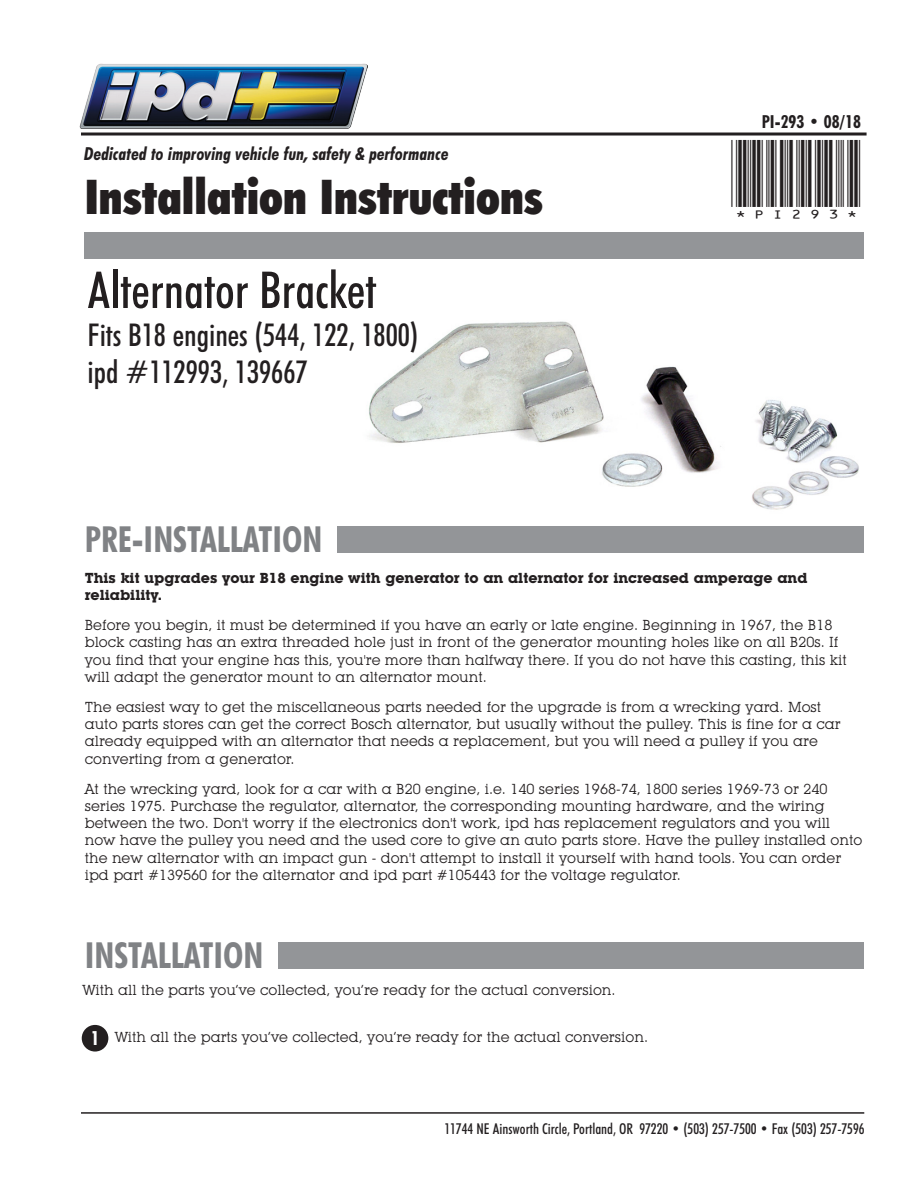
<style>
.page{position:relative;width:918px;height:1188px;background:#fff}
.page>*{position:absolute;margin:0;border:0;box-sizing:border-box;transform-origin:0 0}
.t1{font:500 condensed 51px "Futura BT";color:#231f20}
.t2{font:900 condensed 48px "Futura BT";color:#231f20}
.Head{font:700 condensed 36px "Futura BT";color:#808285}
.t3{font:500 condensed 31.5px "Futura BT";color:#231f20}
.Text{font:21.9px "ID Automation HC39 M";color:#231f20;scale:.87 1}
.t4{font:700 condensed 19.5px "Futura BT";color:#fff}
.t5{font:italic 700 condensed 18px "Futura BT";color:#231f20}
.t6{font:700 condensed 18px "Futura BT";color:#231f20}
.t7{font:500 condensed 15px "Futura BT";color:#231f20}
.Bullets{font:14.25px/17.1px "Lubalin Graph IT Cby BT";color:#231f20}
.Text-2{font:14.25px "Lubalin Graph IT Cby BT";color:#231f20}
.Bullets-2{font:700 14.25px/17.1px "Lubalin Graph IT Cby BT";color:#231f20}
</style>
<div class="page">
<img style="left:335px;top:306px;width:524px;height:234px">
<hr style="left:81px;top:133px;width:786px;height:3px;background:#231f20">
<hr style="left:81px;top:1112px;width:783px;height:2px;background:#231f20">
<div style="left:338px;top:526px;width:526px;height:28px;background:#939598"></div>
<div style="left:85px;top:232px;width:779px;height:27px;background:#939598"></div>
<div style="left:279px;top:942px;width:585px;height:27px;background:#939598"></div>
<div style="left:82px;top:1025px;width:26px;height:27px;background:#231f20;border-radius:50%"></div>
<img style="left:80px;top:63px;width:288px;height:66px">
<p class="t5" style="left:84px;top:143px;width:366px">Dedicated to improving vehicle fun, safety &amp; performance</p>
<p class="t2" style="left:85px;top:168px;width:460px">Installation Instructions</p>
<p class="t1" style="left:88px;top:259px;width:290px">Alternator Bracket</p>
<p class="t3" style="left:88px;top:315px;width:333px">Fits B18 engines (544, 122, 1800)</p>
<p class="t3" style="left:88px;top:353px;width:222px">ipd #112993, 139667</p>
<p class="t6" style="left:762px;top:110px;width:101px">PI-293 • 08/18</p>
<p class="Text" style="left:731px;top:187px;width:151px">*PI293*</p>
<p class="Head" style="left:85px;top:517px;width:239px">PRE-INSTALLATION</p>
<p class="Bullets-2" style="left:85px;top:569px;width:724px">This kit upgrades your B18 engine with generator to an alternator for increased amperage and reliability.</p>
<p class="Bullets" style="left:85px;top:617px;width:764px">Before you begin, it must be determined if you have an early or late engine. Beginning in 1967, the B18 block casting has an extra threaded hole just in front of the generator mounting holes like on all B20s. If you find that your engine has this, you're more than halfway there. If you do not have this casting, this kit will adapt the generator mount to an alternator mount.</p>
<p class="Bullets" style="left:85px;top:699px;width:758px">The easiest way to get the miscellaneous parts needed for the upgrade is from a wrecking yard. Most auto parts stores can get the correct Bosch alternator, but usually without the pulley. This is fine for a car already equipped with an alternator that needs a replacement, but you will need a pulley if you are converting from a generator.</p>
<p class="Bullets" style="left:85px;top:780px;width:779px">At the wrecking yard, look for a car with a B20 engine, i.e. 140 series 1968-74, 1800 series 1969-73 or 240 series 1975. Purchase the regulator, alternator, the corresponding mounting hardware, and the wiring between the two. Don't worry if the electronics don't work, ipd has replacement regulators and you will now have the pulley you need and the used core to give an auto parts store. Have the pulley installed onto the new alternator with an impact gun - don't attempt to install it yourself with hand tools. You can order ipd part #139560 for the alternator and ipd part #105443 for the voltage regulator.</p>
<p class="Head" style="left:85px;top:933px;width:180px">INSTALLATION</p>
<p class="Text-2" style="left:82px;top:981px;width:535px">With all the parts you’ve collected, you’re ready for the actual conversion.</p>
<p class="t4" style="left:91px;top:1026px;width:10px">1</p>
<p class="Text-2" style="left:115px;top:1029px;width:535px">With all the parts you’ve collected, you’re ready for the actual conversion.</p>
<p class="t7" style="left:444px;top:1119px;width:422px">11744 NE Ainsworth Circle, Portland, OR 97220 • (503) 257-7500 • Fax (503) 257-7596</p>
</div>
